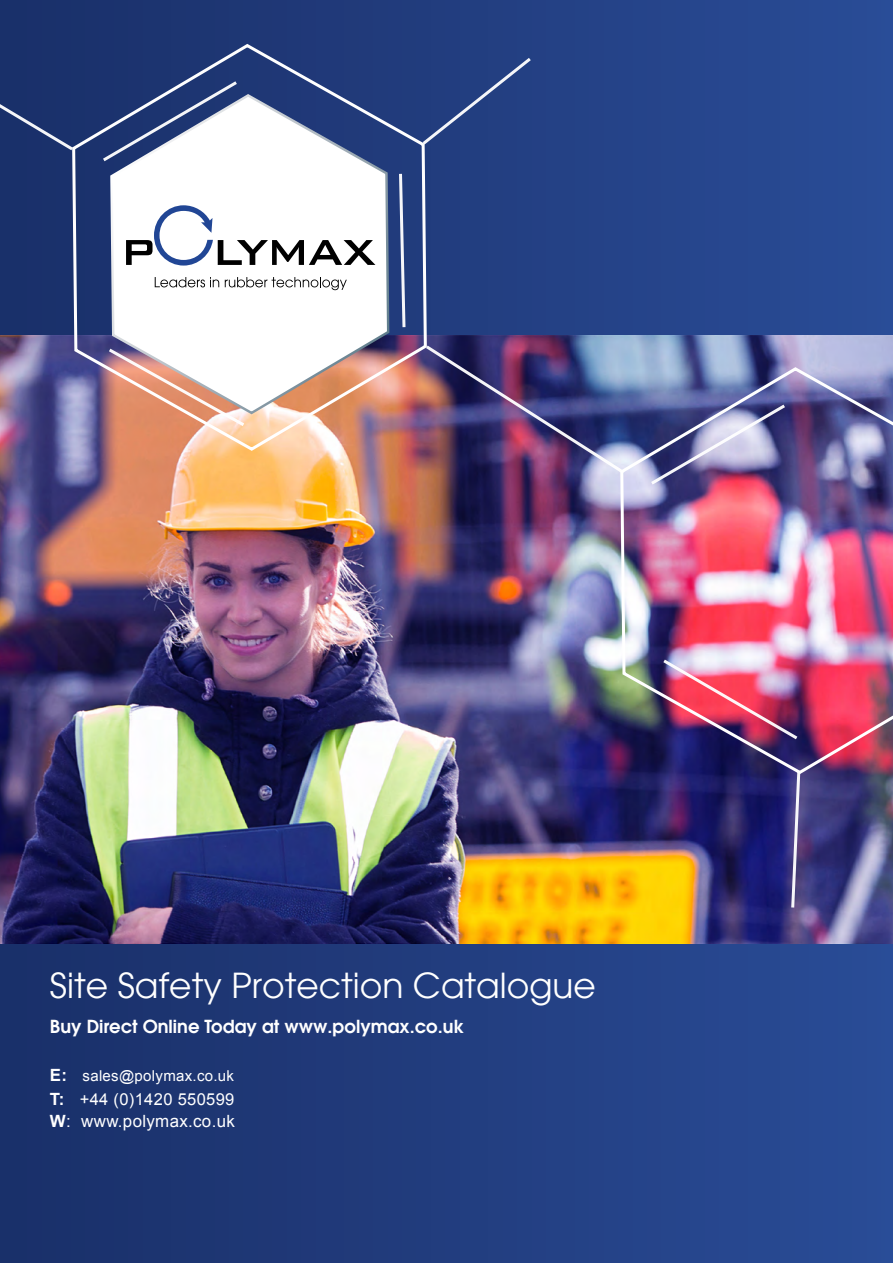
<style>
.page{position:relative;width:893px;height:1263px;background:#fff}
.page>*{position:absolute;margin:0;border:0;box-sizing:border-box;transform-origin:0 0}
.t1{font:34.5px "Avant Garde LT";color:#fff}
.t2{font:600 18px "Avant Garde LT";color:#fff}
.t3{font:16.8px "Arial";letter-spacing:.02em;color:#fff}
.t4{font:16.5px "Arial";letter-spacing:.02em;color:#fff}
.t5{font:15px "Arial";letter-spacing:.02em;color:#fff}
.s1{font-weight:700;font-size:16.8px}
.s2{font-weight:700}
</style>
<div class="page">
<div style="left:0;top:0;width:893px;height:1263px;background:linear-gradient(to right,#192f68,#2a4c97)"></div>
<img style="left:0;top:336px;width:893px;height:607px">
<svg style="left:71px;top:42px;width:357px;height:411px;background:#5f5f84"></svg>
<svg style="left:109px;top:93px;width:282px;height:323px"></svg>
<svg style="left:155px;top:277px;width:64px;height:10px"></svg>
<svg style="left:225px;top:277px;width:122px;height:13px"></svg>
<svg style="left:126px;top:205px;width:249px;height:61px"></svg>
<img style="left:619px;top:365px;width:274px;height:411px">
<svg style="left:397px;top:171px;width:10px;height:158px"></svg>
<svg style="left:100px;top:79px;width:140px;height:85px"></svg>
<img style="left:648px;top:402px;width:140px;height:85px">
<img style="left:660px;top:657px;width:141px;height:85px">
<svg style="left:106px;top:346px;width:142px;height:83px"></svg>
<div style="left:0;top:50px;width:76px;height:102px;background:#1a306b"></div>
<img style="left:423px;top:343px;width:203px;height:131px">
<svg style="left:790px;top:769px;width:12px;height:140px"></svg>
<div style="left:419px;top:55px;width:115px;height:93px;background:#223e80"></div>
<h1 class="t1" style="left:50px;top:965px;width:547px">Site Safety Protection Catalogue</h1>
<p class="t2" style="left:50px;top:1014px;width:416px">Buy Direct Online Today at www.polymax.co.uk</p>
<p class="t5" style="left:50px;top:1065px;width:186px"><span class="s1">E:</span> sales@polymax.co.uk</p>
<p class="t4" style="left:50px;top:1088px;width:186px"><span class="s1">T:</span> +44 (0)1420 550599</p>
<p class="t3" style="left:50px;top:1110px;width:186px"><span class="s2">W</span>: www.polymax.co.uk</p>
</div>
